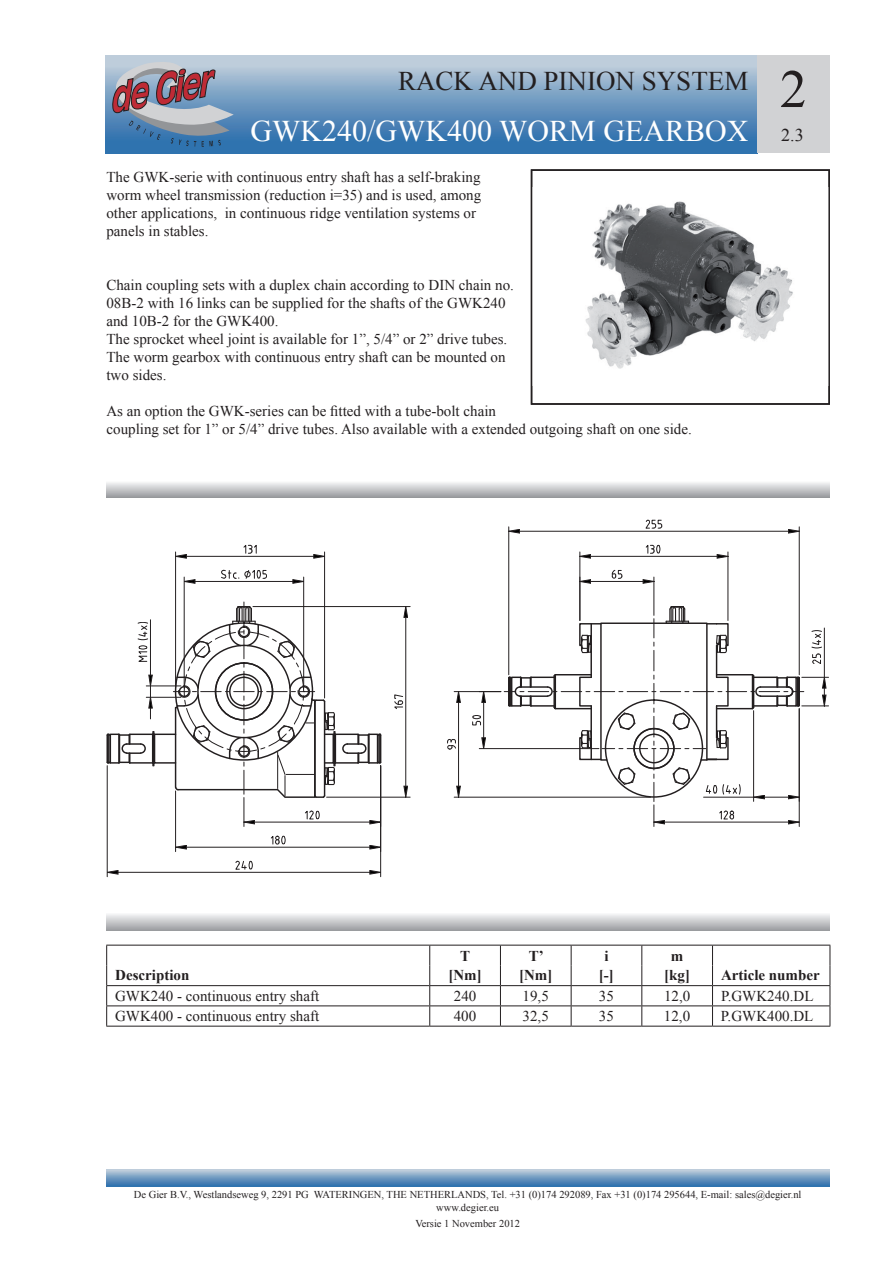
<style>
.page{position:relative;width:893px;height:1263px;background:#fff}
.page>*{position:absolute;margin:0;border:0;box-sizing:border-box;transform-origin:0 0}
.t1{font:54px "Times New Roman";color:#231f20}
.t2{font:30px "Times New Roman";color:#fff}
.t3{font:27px "Times New Roman";color:#231f20}
.t4{font:18px "Times New Roman";color:#231f20}
.t5{font:15px/18px "Times New Roman";color:#231f20}
.t6{font:700 15px "Times New Roman";color:#231f20}
.t7{font:10.5px/12.6px "Times New Roman";color:#231f20;text-align:center}
</style>
<div class="page">
<svg style="left:106px;top:1169px;width:723px;height:17px;background:#769ec3"></svg>
<div style="left:106px;top:55px;width:651px;height:98px;background:linear-gradient(to bottom,#c6d1dc,#1e66a8)"></div>
<svg style="left:112px;top:60px;width:122px;height:87px;background:#878da4"></svg>
<div style="left:757px;top:55px;width:72px;height:98px;background:#d1d2d4"></div>
<svg style="left:106px;top:914px;width:723px;height:16px;background:#c7c8cb"></svg>
<svg style="left:106px;top:482px;width:723px;height:15px;background:#c7c8ca"></svg>
<hr style="left:106px;top:945px;width:324px;height:1px;background:#231f20">
<hr style="left:430px;top:945px;width:70px;height:1px;background:#231f20">
<hr style="left:500px;top:945px;width:71px;height:1px;background:#231f20">
<hr style="left:571px;top:945px;width:71px;height:1px;background:#231f20">
<hr style="left:642px;top:945px;width:70px;height:1px;background:#231f20">
<hr style="left:712px;top:945px;width:118px;height:1px;background:#231f20">
<hr style="left:106px;top:985px;width:324px;height:1px;background:#231f20">
<hr style="left:430px;top:985px;width:70px;height:1px;background:#231f20">
<hr style="left:500px;top:985px;width:71px;height:1px;background:#231f20">
<hr style="left:571px;top:985px;width:71px;height:1px;background:#231f20">
<hr style="left:642px;top:985px;width:70px;height:1px;background:#231f20">
<hr style="left:712px;top:985px;width:118px;height:1px;background:#231f20">
<hr style="left:106px;top:1005px;width:324px;height:1px;background:#231f20">
<hr style="left:430px;top:1005px;width:70px;height:1px;background:#231f20">
<hr style="left:500px;top:1005px;width:71px;height:1px;background:#231f20">
<hr style="left:571px;top:1005px;width:71px;height:1px;background:#231f20">
<hr style="left:642px;top:1005px;width:70px;height:1px;background:#231f20">
<hr style="left:712px;top:1005px;width:118px;height:1px;background:#231f20">
<hr style="left:106px;top:1026px;width:324px;height:1px;background:#231f20">
<hr style="left:430px;top:1026px;width:70px;height:1px;background:#231f20">
<hr style="left:500px;top:1026px;width:71px;height:1px;background:#231f20">
<hr style="left:571px;top:1026px;width:71px;height:1px;background:#231f20">
<hr style="left:642px;top:1026px;width:70px;height:1px;background:#231f20">
<hr style="left:712px;top:1026px;width:118px;height:1px;background:#231f20">
<svg style="left:106px;top:945px;width:1px;height:81px"></svg>
<svg style="left:429px;top:945px;width:1px;height:81px"></svg>
<svg style="left:500px;top:945px;width:1px;height:81px"></svg>
<svg style="left:571px;top:945px;width:1px;height:81px"></svg>
<svg style="left:641px;top:945px;width:1px;height:81px"></svg>
<svg style="left:712px;top:945px;width:1px;height:81px"></svg>
<svg style="left:830px;top:945px;width:1px;height:81px"></svg>
<hr style="left:175px;top:791px;width:1px;height:60px;background:#231f20">
<hr style="left:186px;top:847px;width:184px;height:1px;background:#231f20">
<svg style="left:370px;top:845px;width:10px;height:4px"></svg>
<svg style="left:175px;top:845px;width:12px;height:4px"></svg>
<svg style="left:270px;top:835px;width:16px;height:10px"></svg>
<hr style="left:380px;top:766px;width:1px;height:111px;background:#231f20">
<hr style="left:107px;top:766px;width:1px;height:111px;background:#231f20">
<hr style="left:118px;top:872px;width:252px;height:1px;background:#231f20">
<svg style="left:370px;top:870px;width:11px;height:4px"></svg>
<svg style="left:107px;top:870px;width:11px;height:4px"></svg>
<svg style="left:235px;top:860px;width:18px;height:10px"></svg>
<hr style="left:327px;top:797px;width:83px;height:1px;background:#231f20">
<hr style="left:253px;top:606px;width:157px;height:1px;background:#231f20">
<hr style="left:405px;top:617px;width:1px;height:169px;background:#231f20">
<svg style="left:404px;top:786px;width:4px;height:11px"></svg>
<svg style="left:404px;top:606px;width:4px;height:11px"></svg>
<svg style="left:394px;top:694px;width:10px;height:15px"></svg>
<hr style="left:303px;top:577px;width:1px;height:111px;background:#231f20">
<hr style="left:184px;top:577px;width:1px;height:111px;background:#231f20">
<hr style="left:195px;top:581px;width:98px;height:1px;background:#231f20">
<svg style="left:293px;top:579px;width:11px;height:4px"></svg>
<svg style="left:184px;top:579px;width:11px;height:4px"></svg>
<svg style="left:221px;top:569px;width:18px;height:10px"></svg>
<div style="left:244px;top:571px;width:7px;height:6px;border:1px solid #231f20;border-radius:50%"></div>
<svg style="left:245px;top:570px;width:22px;height:9px"></svg>
<hr style="left:324px;top:552px;width:1px;height:146px;background:#231f20">
<hr style="left:175px;top:552px;width:1px;height:136px;background:#231f20">
<hr style="left:186px;top:556px;width:128px;height:1px;background:#231f20">
<svg style="left:314px;top:554px;width:11px;height:4px"></svg>
<svg style="left:175px;top:554px;width:12px;height:4px"></svg>
<svg style="left:243px;top:544px;width:14px;height:10px"></svg>
<hr style="left:727px;top:552px;width:1px;height:68px;background:#231f20">
<hr style="left:579px;top:552px;width:1px;height:68px;background:#231f20">
<hr style="left:591px;top:556px;width:126px;height:1px;background:#231f20">
<svg style="left:717px;top:554px;width:11px;height:4px"></svg>
<svg style="left:580px;top:554px;width:11px;height:4px"></svg>
<svg style="left:645px;top:544px;width:15px;height:10px"></svg>
<hr style="left:653px;top:577px;width:1px;height:38px;background:#231f20">
<hr style="left:591px;top:581px;width:52px;height:1px;background:#231f20">
<svg style="left:580px;top:579px;width:11px;height:4px"></svg>
<svg style="left:643px;top:579px;width:11px;height:4px"></svg>
<svg style="left:611px;top:569px;width:12px;height:10px"></svg>
<hr style="left:454px;top:691px;width:47px;height:1px;background:#231f20">
<hr style="left:454px;top:797px;width:197px;height:1px;background:#231f20">
<hr style="left:458px;top:702px;width:1px;height:84px;background:#231f20">
<svg style="left:456px;top:691px;width:5px;height:12px"></svg>
<svg style="left:456px;top:786px;width:5px;height:11px"></svg>
<svg style="left:447px;top:739px;width:9px;height:11px"></svg>
<hr style="left:508px;top:527px;width:1px;height:148px;background:#231f20">
<hr style="left:799px;top:527px;width:1px;height:148px;background:#231f20">
<hr style="left:520px;top:531px;width:268px;height:1px;background:#231f20">
<svg style="left:509px;top:529px;width:11px;height:4px"></svg>
<svg style="left:788px;top:529px;width:11px;height:4px"></svg>
<svg style="left:645px;top:520px;width:18px;height:9px"></svg>
<svg style="left:106px;top:602px;width:277px;height:224px"></svg>
<hr style="left:106px;top:735px;width:2px;height:27px;background:#231f20">
<hr style="left:118px;top:734px;width:2px;height:29px;background:#231f20">
<hr style="left:130px;top:762px;width:23px;height:2px;background:#231f20">
<hr style="left:130px;top:733px;width:23px;height:2px;background:#231f20">
<svg style="left:472px;top:605px;width:356px;height:221px"></svg>
<img style="left:585px;top:201px;width:208px;height:168px">
<div style="left:531px;top:169px;width:299px;height:236px;border:2px solid #231f20"></div>
<h3 class="t3" style="left:398px;top:63px;width:352px">RACK AND PINION SYSTEM</h3>
<h2 class="t2" style="left:251px;top:110px;width:499px">GWK240/GWK400 WORM GEARBOX</h2>
<p class="t5" style="left:106px;top:167px;width:376px">The GWK-serie with continuous entry shaft has a self-braking worm wheel transmission (reduction i=35) and is used, among other applications, in continuous ridge ventilation systems or panels in stables.</p>
<p class="t5" style="left:106px;top:275px;width:409px">Chain coupling sets with a duplex chain according to DIN chain no.<br>08B-2 with 16 links can be supplied for the shafts of the GWK240 and 10B-2 for the GWK400.<br>The sprocket wheel joint is available for 1”, 5/4” or 2” drive tubes.<br>The worm gearbox with continuous entry shaft can be mounted on two sides.</p>
<p class="t5" style="left:106px;top:401px;width:587px;line-height:18.6px">As an option the GWK-series can be fitted with a tube-bolt chain<br>coupling set for 1” or 5/4” drive tubes. Also available with a extended outgoing shaft on one side.</p>
<h1 class="t1" style="left:780px;top:53px;width:28px">2</h1>
<p class="t4" style="left:781px;top:123px;width:24px">2.3</p>
<p class="t6" style="left:460px;top:945px;width:12px">T</p>
<p class="t6" style="left:529px;top:945px;width:16px">T’</p>
<p class="t6" style="left:604px;top:945px;width:6px">i</p>
<p class="t6" style="left:671px;top:945px;width:14px">m</p>
<p class="t6" style="left:115px;top:965px;width:76px">Description</p>
<p class="t6" style="left:448px;top:965px;width:35px">[Nm]</p>
<p class="t6" style="left:519px;top:965px;width:35px">[Nm]</p>
<p class="t6" style="left:599px;top:965px;width:16px">[-]</p>
<p class="t6" style="left:664px;top:965px;width:27px">[kg]</p>
<p class="t6" style="left:721px;top:965px;width:100px">Article number</p>
<p class="t5" style="left:115px;top:987px;width:206px">GWK240 - continuous entry shaft</p>
<p class="t5" style="left:454px;top:987px;width:24px">240</p>
<p class="t5" style="left:523px;top:987px;width:28px">19,5</p>
<p class="t5" style="left:599px;top:987px;width:16px">35</p>
<p class="t5" style="left:664px;top:987px;width:28px">12,0</p>
<p class="t5" style="left:721px;top:987px;width:94px">P.GWK240.DL</p>
<p class="t5" style="left:115px;top:1007px;width:206px">GWK400 - continuous entry shaft</p>
<p class="t5" style="left:454px;top:1007px;width:24px">400</p>
<p class="t5" style="left:523px;top:1007px;width:28px">32,5</p>
<p class="t5" style="left:599px;top:1007px;width:16px">35</p>
<p class="t5" style="left:664px;top:1007px;width:28px">12,0</p>
<p class="t5" style="left:721px;top:1007px;width:94px">P.GWK400.DL</p>
<p class="t7" style="left:134px;top:1188px;width:669px">De Gier B.V., Westlandseweg 9, 2291 PG WATERINGEN, THE NETHERLANDS, Tel. +31 (0)174 292089, Fax +31 (0)174 295644, E-mail: sales@degier.nl www.degier.eu</p>
<p class="t7" style="left:415px;top:1217px;width:106px">Versie 1 November 2012</p>
</div>
